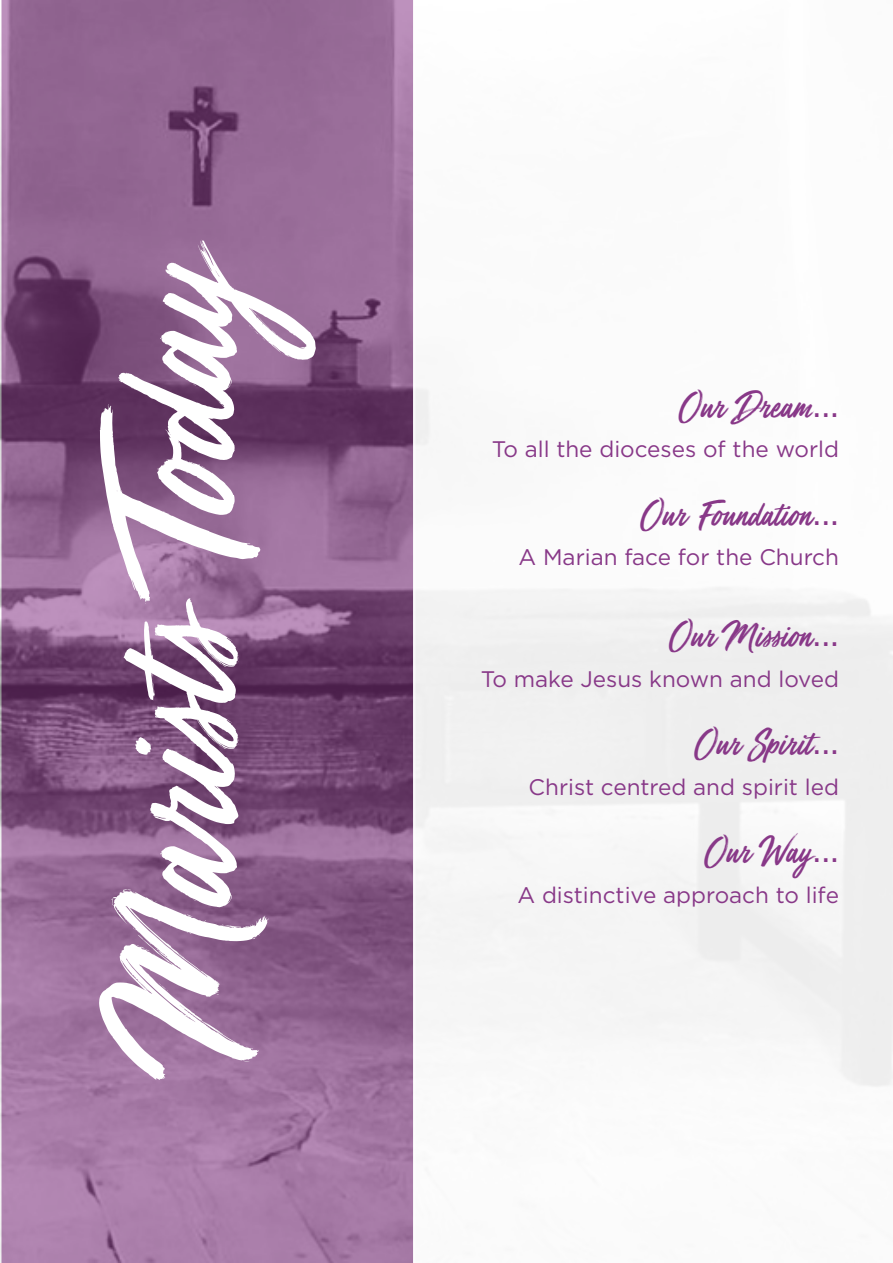
<style>
.page{position:relative;width:893px;height:1263px;background:#fff}
.page>*{position:absolute;margin:0;border:0;box-sizing:border-box;transform-origin:0 0}
.t1{font:183px "Mega Fresh";color:#fff}
.t2{font:36px "Mega Fresh";color:#883888}
.t3{font:22.5px "Gotham";color:#883888}
.s1{font-family:"Gotham"}
</style>
<div class="page">
<svg style="left:0;top:0;width:414px;height:1263px;background:#8d628d"></svg>
<p class="t1" style="left:82px;top:1061px;width:805px;rotate:-90deg">Marists Today</p>
<p class="t2" style="left:677px;top:387px;width:163px">Our Dream<span class="s1">...</span></p>
<p class="t3" style="left:492px;top:435px;width:349px">To all the dioceses of the world</p>
<p class="t2" style="left:639px;top:495px;width:201px">Our Foundation<span class="s1">...</span></p>
<p class="t3" style="left:519px;top:543px;width:322px">A Marian face for the Church</p>
<p class="t2" style="left:668px;top:617px;width:173px">Our Mission<span class="s1">...</span></p>
<p class="t3" style="left:481px;top:664px;width:360px">To make Jesus known and loved</p>
<p class="t2" style="left:693px;top:725px;width:147px">Our Spirit<span class="s1">...</span></p>
<p class="t3" style="left:529px;top:772px;width:312px">Christ centred and spirit led</p>
<p class="t2" style="left:703px;top:833px;width:137px">Our Way<span class="s1">...</span></p>
<p class="t3" style="left:517px;top:880px;width:323px">A distinctive approach to life</p>
</div>
